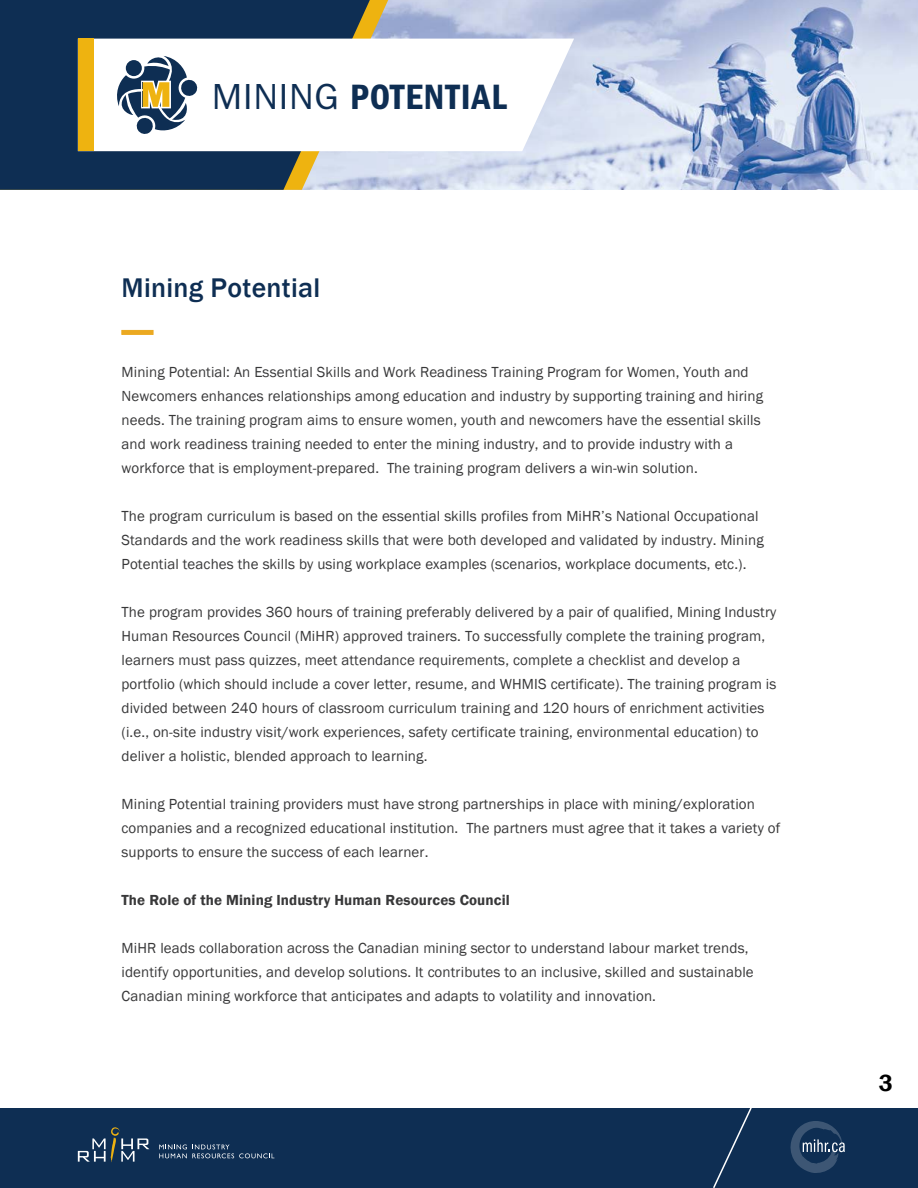
<style>
.page{position:relative;width:918px;height:1188px;background:#fff}
.page>*{position:absolute;margin:0;border:0;box-sizing:border-box;transform-origin:0 0}
.t1{font:36.45px "ITC Franklin Gothic Std Dm Cd";letter-spacing:.03em;color:#0e2e53}
.t2{font:500 27.75px "Franklin Gothic";letter-spacing:.01em;color:#0e2e53}
.t3{font:24px "Franklin Gothic Demi";color:#000}
.t4{font:15px/24px "Franklin Gothic";letter-spacing:.01em;color:#383839}
.t5{font:15px "Franklin Gothic Demi";letter-spacing:.01em;color:#383839}
.s1{font-family:"ITC Franklin Gothic Std"}
</style>
<div class="page">
<div style="left:0;top:1108px;width:918px;height:80px;background:#0e2e53"></div>
<svg style="left:790px;top:1121px;width:55px;height:52px"></svg>
<svg style="left:78px;top:1127px;width:71px;height:35px"></svg>
<svg style="left:159px;top:1145px;width:115px;height:13px"></svg>
<img style="left:394px;top:0;width:524px;height:190px">
<svg style="left:0;top:0;width:376px;height:190px;background:#233f5b"></svg>
<svg style="left:94px;top:39px;width:480px;height:112px"></svg>
<div style="left:78px;top:39px;width:16px;height:112px;background:#eeb310"></div>
<svg style="left:713px;top:1108px;width:39px;height:80px"></svg>
<svg style="left:114px;top:51px;width:84px;height:84px"></svg>
<svg style="left:121px;top:330px;width:32px;height:5px"></svg>
<h1 class="t1" style="left:212px;top:76px;width:297px"><span class="s1">MINING</span> POTENTIAL</h1>
<h2 class="t2" style="left:122px;top:271px;width:200px">Mining Potential</h2>
<p class="t4" style="left:122px;top:360px;width:643px">Mining Potential: An Essential Skills and Work Readiness Training Program for Women, Youth and Newcomers enhances relationships among education and industry by supporting training and hiring needs. The training program aims to ensure women, youth and newcomers have the essential skills and work readiness training needed to enter the mining industry, and to provide industry with a workforce that is employment-prepared. The training program delivers a win-win solution.</p>
<p class="t4" style="left:121px;top:504px;width:644px">The program curriculum is based on the essential skills profiles from MiHR’s National Occupational<br>Standards and the work readiness skills that were both developed and validated by industry. Mining<br>Potential teaches the skills by using workplace examples (scenarios, workplace documents, etc.).</p>
<p class="t4" style="left:122px;top:600px;width:656px">The program provides 360 hours of training preferably delivered by a pair of qualified, Mining Industry Human Resources Council (MiHR) approved trainers. To successfully complete the training program, learners must pass quizzes, meet attendance requirements, complete a checklist and develop a portfolio (which should include a cover letter, resume, and WHMIS certificate). The training program is divided between 240 hours of classroom curriculum training and 120 hours of enrichment activities (i.e., on-site industry visit/work experiences, safety certificate training, environmental education) to deliver a holistic, blended approach to learning.</p>
<p class="t4" style="left:122px;top:792px;width:660px">Mining Potential training providers must have strong partnerships in place with mining/exploration companies and a recognized educational institution. The partners must agree that it takes a variety of supports to ensure the success of each learner.</p>
<p class="t5" style="left:122px;top:890px;width:390px">The Role of the Mining Industry Human Resources Council</p>
<p class="t4" style="left:122px;top:936px;width:634px">MiHR leads collaboration across the Canadian mining sector to understand labour market trends, identify opportunities, and develop solutions. It contributes to an inclusive, skilled and sustainable<br>Canadian mining workforce that anticipates and adapts to volatility and innovation.</p>
<h3 class="t3" style="left:879px;top:1068px;width:16px">3</h3>
</div>
